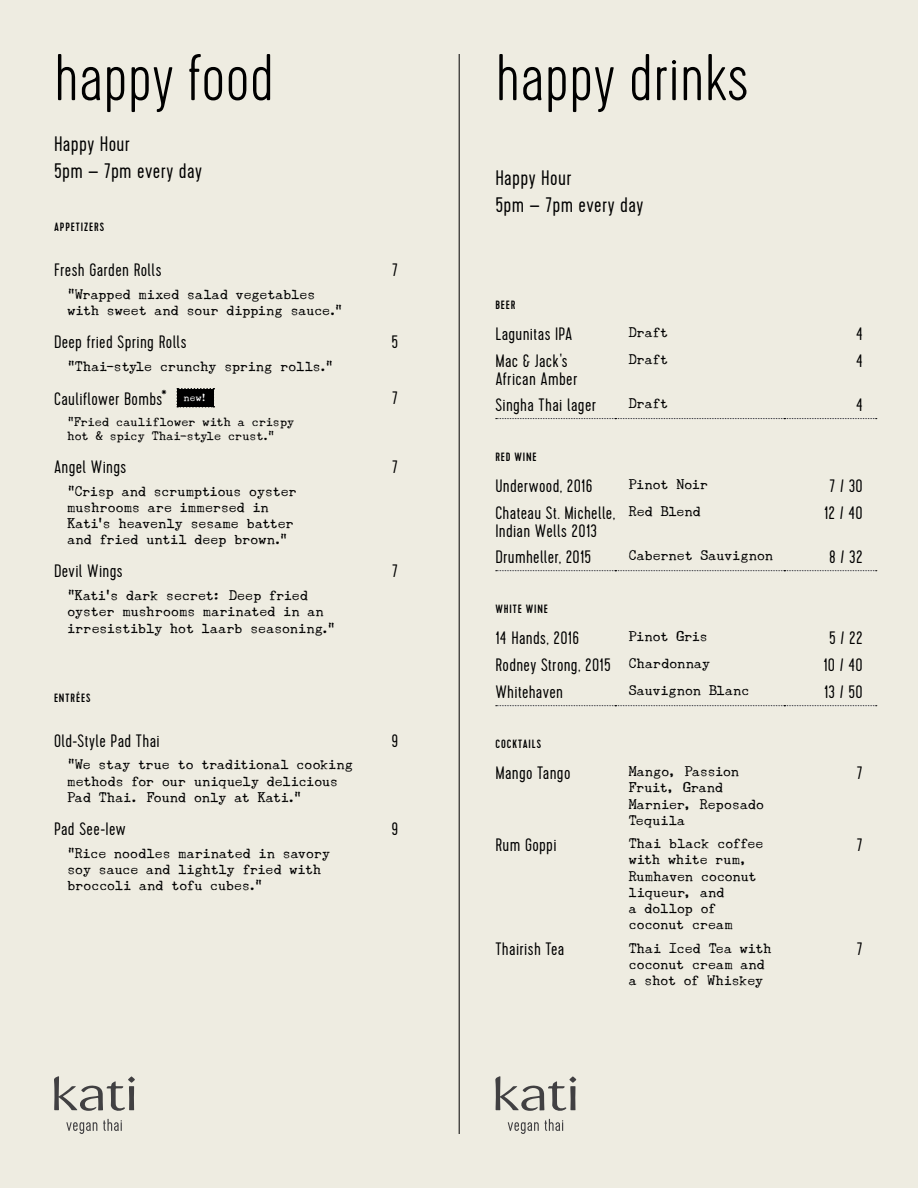
<style>
.page{position:relative;width:918px;height:1188px;background:#eeece1}
.page>*{position:absolute;margin:0;border:0;box-sizing:border-box;transform-origin:0 0}
.t1{font:100 66px "Cervo";color:#000}
.t2{font:300 21px/27px "Cervo";letter-spacing:.02em;color:#000}
.t3{font:300 18px/18px "Cervo";letter-spacing:.02em;color:#000}
.t4{font:13.5px/16.2px "Underwood Champion";letter-spacing:.01em;color:#000}
.t5{font:12px/14.4px "Underwood Champion";letter-spacing:.01em;color:#000}
.t6{font:500 12px "Cervo";letter-spacing:.075em;color:#000}
</style>
<div class="page">
<hr style="left:459px;top:54px;width:1px;height:1080px;background:#000">
<svg style="left:176px;top:388px;width:38px;height:20px"></svg>
<svg style="left:66px;top:1122px;width:31px;height:12px"></svg>
<svg style="left:103px;top:1119px;width:19px;height:12px"></svg>
<svg style="left:54px;top:1076px;width:81px;height:35px"></svg>
<svg style="left:508px;top:1122px;width:31px;height:12px"></svg>
<svg style="left:545px;top:1119px;width:18px;height:12px"></svg>
<svg style="left:495px;top:1076px;width:81px;height:35px"></svg>
<svg style="left:496px;top:418px;width:381px;height:1px"></svg>
<svg style="left:496px;top:570px;width:381px;height:1px"></svg>
<svg style="left:496px;top:705px;width:381px;height:1px"></svg>
<h1 class="t1" style="left:54px;top:41px;width:222px">happy food</h1>
<h2 class="t2" style="left:54px;top:131px;width:149px">Happy Hour<br>5pm – 7pm every day</h2>
<p class="t6" style="left:54px;top:220px;width:52px">APPETIZERS</p>
<h3 class="t3" style="left:54px;top:261px;width:109px">Fresh Garden Rolls</h3>
<p class="t4" style="left:68px;top:286px;width:277px">“Wrapped mixed salad vegetables with sweet and sour dipping sauce.”</p>
<h3 class="t3" style="left:54px;top:333px;width:134px">Deep fried Spring Rolls</h3>
<p class="t4" style="left:68px;top:358px;width:267px">“Thai-style crunchy spring rolls.”</p>
<h3 class="t3" style="left:54px;top:390px;width:154px">Cauliflower Bombs* <sup>new!</sup></h3>
<p class="t5" style="left:68px;top:414px;width:228px">”Fried cauliflower with a crispy hot &amp; spicy Thai-style crust.”</p>
<h3 class="t3" style="left:54px;top:458px;width:74px">Angel Wings</h3>
<p class="t4" style="left:68px;top:483px;width:231px">“Crisp and scrumptious oyster mushrooms are immersed in<br>Kati’s heavenly sesame batter and fried until deep brown.”</p>
<h3 class="t3" style="left:54px;top:563px;width:70px">Devil Wings</h3>
<p class="t4" style="left:68px;top:587px;width:269px">“Kati’s dark secret: Deep fried oyster mushrooms marinated in an irresistibly hot laarb seasoning.”</p>
<p class="t6" style="left:54px;top:691px;width:38px">ENTRÉES</p>
<h3 class="t3" style="left:54px;top:732px;width:107px">Old-Style Pad Thai</h3>
<p class="t4" style="left:68px;top:757px;width:287px">”We stay true to traditional cooking methods for our uniquely delicious<br>Pad Thai. Found only at Kati.”</p>
<h3 class="t3" style="left:54px;top:820px;width:73px">Pad See-Iew</h3>
<p class="t4" style="left:68px;top:845px;width:264px">“Rice noodles marinated in savory soy sauce and lightly fried with broccoli and tofu cubes.”</p>
<h3 class="t3" style="left:392px;top:261px;width:7px">7</h3>
<h3 class="t3" style="left:391px;top:333px;width:8px">5</h3>
<h3 class="t3" style="left:392px;top:389px;width:7px">7</h3>
<h3 class="t3" style="left:392px;top:458px;width:7px">7</h3>
<h3 class="t3" style="left:392px;top:563px;width:7px">7</h3>
<h3 class="t3" style="left:391px;top:732px;width:8px">9</h3>
<h3 class="t3" style="left:391px;top:820px;width:8px">9</h3>
<h1 class="t1" style="left:495px;top:41px;width:255px">happy drinks</h1>
<h2 class="t2" style="left:495px;top:165px;width:149px">Happy Hour<br>5pm – 7pm every day</h2>
<p class="t6" style="left:495px;top:297px;width:22px">BEER</p>
<h3 class="t3" style="left:495px;top:325px;width:79px">Lagunitas IPA</h3>
<p class="t4" style="left:629px;top:324px;width:41px">Draft</p>
<h3 class="t3" style="left:856px;top:325px;width:8px">4</h3>
<h3 class="t3" style="left:495px;top:352px;width:83px">Mac &amp; Jack's<br>African Amber</h3>
<p class="t4" style="left:629px;top:351px;width:41px">Draft</p>
<h3 class="t3" style="left:856px;top:352px;width:8px">4</h3>
<h3 class="t3" style="left:495px;top:397px;width:102px">Singha Thai lager</h3>
<p class="t4" style="left:629px;top:395px;width:41px">Draft</p>
<h3 class="t3" style="left:856px;top:397px;width:8px">4</h3>
<p class="t6" style="left:495px;top:450px;width:43px">RED WINE</p>
<h3 class="t3" style="left:495px;top:478px;width:99px">Underwood, 2016</h3>
<p class="t4" style="left:629px;top:476px;width:81px">Pinot Noir</p>
<h3 class="t3" style="left:829px;top:478px;width:35px">7 / 30</h3>
<h3 class="t3" style="left:495px;top:505px;width:121px">Chateau St. Michelle,<br>Indian Wells 2013</h3>
<p class="t4" style="left:629px;top:503px;width:73px">Red Blend</p>
<h3 class="t3" style="left:824px;top:505px;width:40px">12 / 40</h3>
<h3 class="t3" style="left:495px;top:549px;width:97px">Drumheller, 2015</h3>
<p class="t4" style="left:629px;top:547px;width:146px">Cabernet Sauvignon</p>
<h3 class="t3" style="left:829px;top:549px;width:35px">8 / 32</h3>
<p class="t6" style="left:495px;top:602px;width:54px">WHITE WINE</p>
<h3 class="t3" style="left:495px;top:630px;width:85px">14 Hands, 2016</h3>
<p class="t4" style="left:629px;top:628px;width:80px">Pinot Gris</p>
<h3 class="t3" style="left:829px;top:630px;width:35px">5 / 22</h3>
<h3 class="t3" style="left:495px;top:657px;width:216px">Rodney Strong, 2015 <sup>Chardonnay</sup></h3>
<h3 class="t3" style="left:824px;top:657px;width:41px">10 / 40</h3>
<h3 class="t3" style="left:495px;top:684px;width:69px">Whitehaven</h3>
<p class="t4" style="left:629px;top:682px;width:122px">Sauvignon Blanc</p>
<h3 class="t3" style="left:824px;top:684px;width:40px">13 / 50</h3>
<p class="t6" style="left:495px;top:737px;width:47px">COCKTAILS</p>
<h3 class="t3" style="left:495px;top:765px;width:77px">Mango Tango</h3>
<p class="t4" style="left:629px;top:763px;width:137px">Mango, Passion<br>Fruit, Grand<br>Marnier, Reposado<br>Tequila</p>
<h3 class="t3" style="left:857px;top:765px;width:7px">7</h3>
<h3 class="t3" style="left:495px;top:837px;width:63px">Rum Goppi</h3>
<p class="t4" style="left:629px;top:835px;width:136px">Thai black coffee with white rum,<br>Rumhaven coconut liqueur, and<br>a dollop of coconut cream</p>
<h3 class="t3" style="left:857px;top:837px;width:7px">7</h3>
<h3 class="t3" style="left:495px;top:941px;width:71px">Thairish Tea</h3>
<p class="t4" style="left:629px;top:940px;width:144px">Thai Iced Tea with coconut cream and a shot of Whiskey</p>
<h3 class="t3" style="left:857px;top:941px;width:7px">7</h3>
</div>
